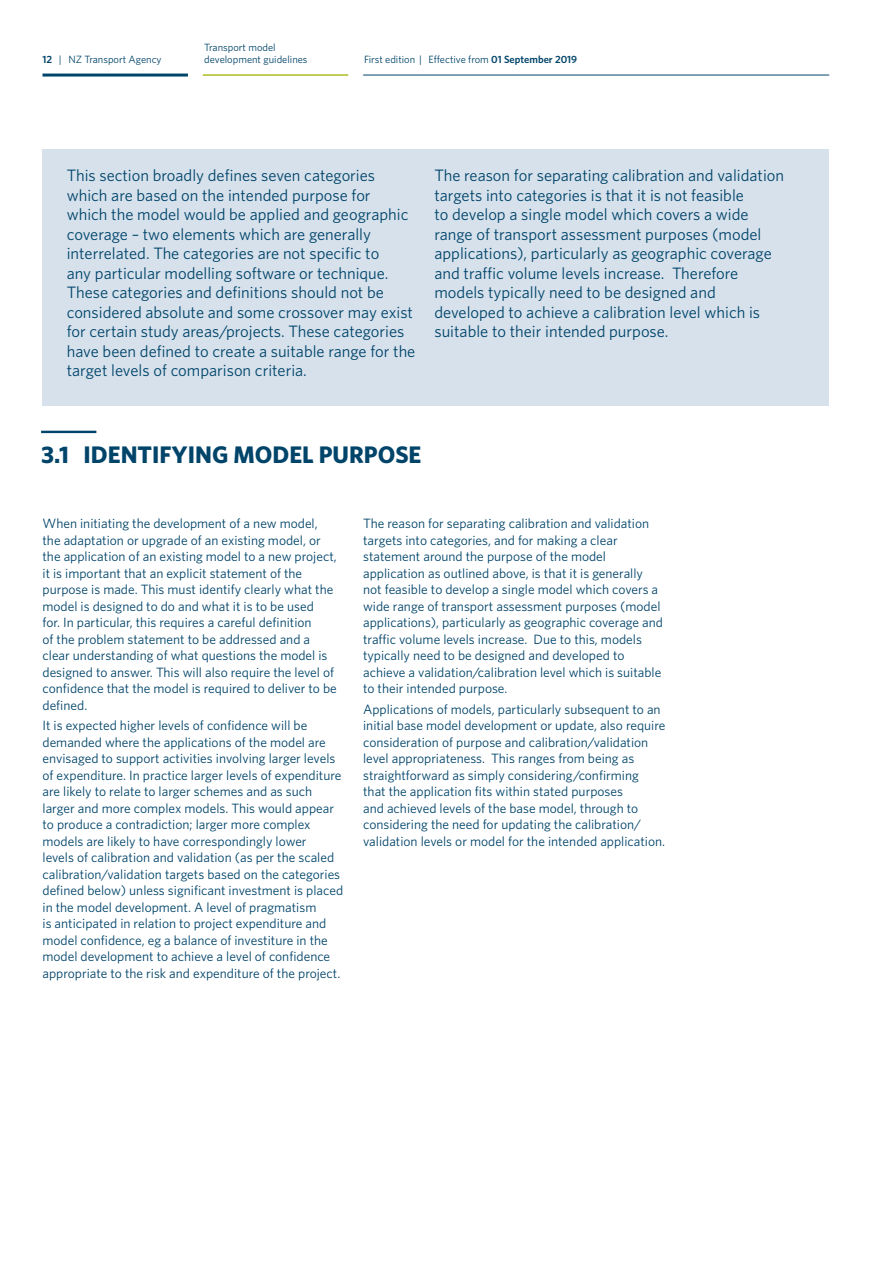
<style>
.page{position:relative;width:893px;height:1263px;background:#fff}
.page>*{position:absolute;margin:0;border:0;box-sizing:border-box;transform-origin:0 0}
.t1{font:700 24px "Whitney";color:#00446a}
.t2{font:16.5px/19.5px "Whitney";color:#00446a}
.t3{font:13.5px/16.5px "Whitney";color:#00446a}
.t4{font:10.5px/12px "Whitney";color:#00446a}
.s1{font-weight:600}
</style>
<div class="page">
<hr style="left:43px;top:74px;width:145px;height:3px;background:#00446a">
<hr style="left:363px;top:75px;width:466px;height:1px;background:#00446a">
<hr style="left:203px;top:74px;width:145px;height:2px;background:#afbc22">
<div style="left:43px;top:149px;width:786px;height:256px;background:#d6e1eb"></div>
<hr style="left:41px;top:431px;width:55px;height:2px;background:#00446a">
<p class="t4" style="left:204px;top:41px;width:105px">Transport model development guidelines</p>
<p class="t4" style="left:43px;top:53px;width:121px"><span class="s1">12</span> | NZ Transport Agency</p>
<p class="t4" style="left:364px;top:53px;width:215px">First edition | Effective from <span class="s1">01 September 2019</span></p>
<p class="t2" style="left:67px;top:165px;width:350px">This section broadly defines seven categories which are based on the intended purpose for which the model would be applied and geographic coverage – two elements which are generally interrelated. The categories are not specific to<br>any particular modelling software or technique.<br>These categories and definitions should not be considered absolute and some crossover may exist for certain study areas/projects. These categories have been defined to create a suitable range for the target levels of comparison criteria.</p>
<p class="t2" style="left:434px;top:165px;width:351px">The reason for separating calibration and validation targets into categories is that it is not feasible<br>to develop a single model which covers a wide range of transport assessment purposes (model applications), particularly as geographic coverage and traffic volume levels increase. Therefore models typically need to be designed and developed to achieve a calibration level which is suitable to their intended purpose.</p>
<h1 class="t1" style="left:41px;top:438px;width:382px">3.1 IDENTIFYING MODEL PURPOSE</h1>
<p class="t3" style="left:43px;top:515px;width:296px">When initiating the development of a new model, the adaptation or upgrade of an existing model, or the application of an existing model to a new project, it is important that an explicit statement of the purpose is made. This must identify clearly what the model is designed to do and what it is to be used<br>for. In particular, this requires a careful definition<br>of the problem statement to be addressed and a clear understanding of what questions the model is designed to answer. This will also require the level of confidence that the model is required to deliver to be defined.</p>
<p class="t3" style="left:43px;top:717px;width:302px">It is expected higher levels of confidence will be demanded where the applications of the model are envisaged to support activities involving larger levels of expenditure. In practice larger levels of expenditure are likely to relate to larger schemes and as such larger and more complex models. This would appear to produce a contradiction; larger more complex models are likely to have correspondingly lower<br>levels of calibration and validation (as per the scaled calibration/validation targets based on the categories defined below) unless significant investment is placed in the model development. A level of pragmatism<br>is anticipated in relation to project expenditure and model confidence, eg a balance of investiture in the model development to achieve a level of confidence appropriate to the risk and expenditure of the project.</p>
<p class="t3" style="left:363px;top:515px;width:301px">The reason for separating calibration and validation targets into categories, and for making a clear statement around the purpose of the model application as outlined above, is that it is generally not feasible to develop a single model which covers a wide range of transport assessment purposes (model applications), particularly as geographic coverage and traffic volume levels increase. Due to this, models typically need to be designed and developed to achieve a validation/calibration level which is suitable to their intended purpose.</p>
<p class="t3" style="left:363px;top:700px;width:304px">Applications of models, particularly subsequent to an initial base model development or update, also require consideration of purpose and calibration/validation level appropriateness. This ranges from being as straightforward as simply considering/confirming<br>that the application fits within stated purposes<br>and achieved levels of the base model, through to considering the need for updating the calibration/ validation levels or model for the intended application.</p>
</div>
